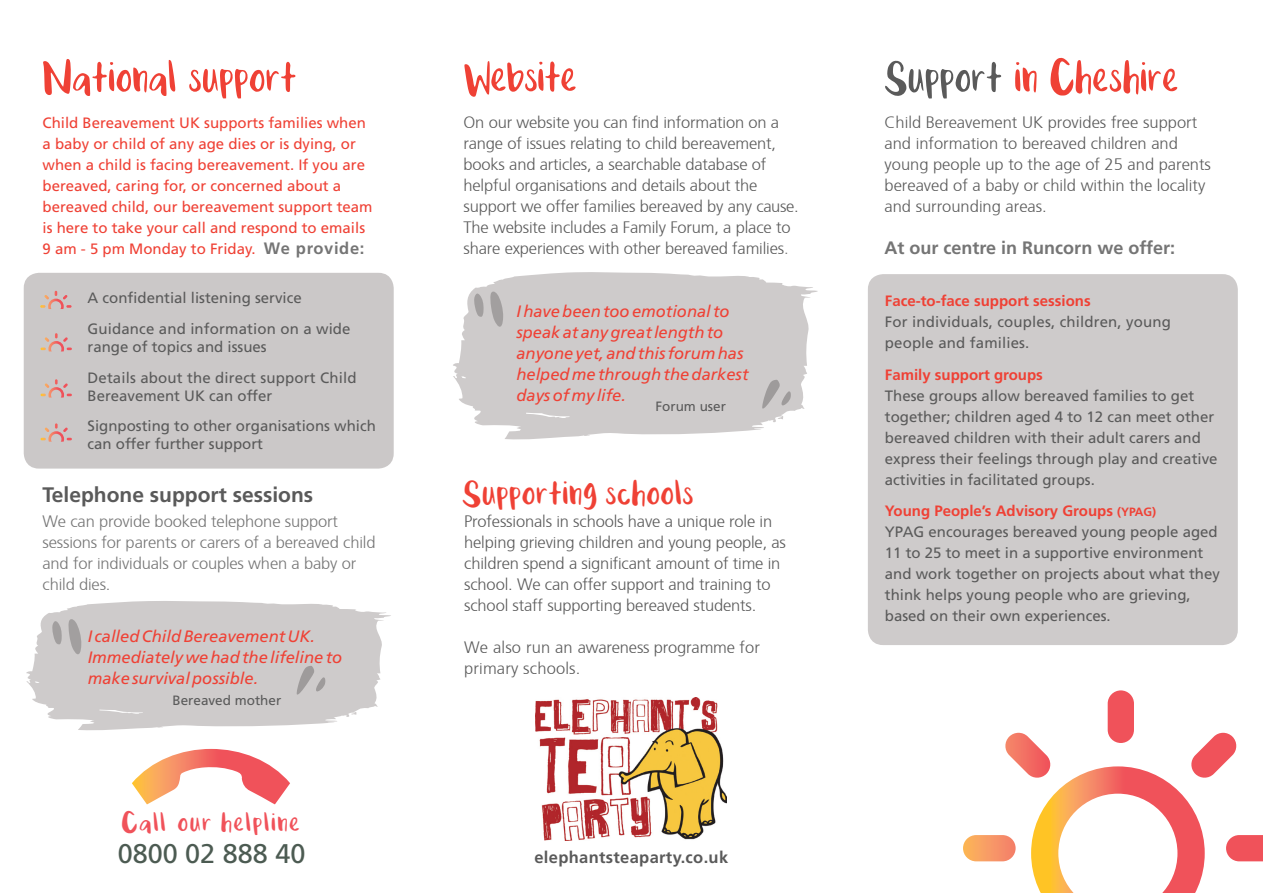
<style>
.page{position:relative;width:1263px;height:893px;background:#fff}
.page>*{position:absolute;margin:0;border:0;box-sizing:border-box;transform-origin:0 0}
.t1{font:58.5px "Mix Quixotic";letter-spacing:.02em;color:#ef4135}
.t2{font:45.6px "Mix Quixotic";letter-spacing:.03em;color:#ef4135;scale:1.05 1}
.t3{font:34.8px "Mix Quixotic";letter-spacing:.06em;color:#f0525a;scale:1.08 1}
.t4{font:27px "Frutiger LT Std";color:#4c5b52}
.t5{font:700 21px "Frutiger LT Std";color:#5a5a5a}
.t6{font:700 18px "Frutiger LT Std";color:#757575}
.t7{font:300 16.5px/21px "Frutiger";letter-spacing:-.01em;color:#5a5a5a}
.t8{font:italic 16.5px/21px "Frutiger LT Std";color:#ef4135}
.t9{font:300 16.5px/21px "Frutiger";letter-spacing:-.01em;color:#757575}
.t10{font:300 16.5px/21px "Frutiger";letter-spacing:.01em;color:#5a5a5a}
.t11{font:700 16.5px "Frutiger LT Std";letter-spacing:.02em;color:#5a5a5a}
.t12{font:15px/21px "Frutiger LT Std";color:#5a5a5a}
.t13{font:15px/21px "Frutiger LT Std";color:#ef4135}
.t14{font:700 15px "Frutiger LT Std";color:#ef4135}
.t15{font:13.5px "Frutiger LT Std";color:#5a5a5a}
.s1{font-weight:700;font-size:16.5px;color:#757575}
.s2{color:#5a5a5a}
.s3{color:#757575}
.s4{font-weight:700;color:#ef4135}
.s5{font-weight:700;font-size:12px;color:#ef4135}
</style>
<div class="page">
<svg style="left:132px;top:749px;width:158px;height:55px"></svg>
<div style="left:868px;top:274px;width:370px;height:371px;background:#cecbcb;border-radius:15px"></div>
<img style="left:536px;top:697px;width:190px;height:144px">
<svg style="left:453px;top:272px;width:365px;height:168px;fill:#cecbcb"></svg>
<svg style="left:474px;top:292px;width:29px;height:35px"></svg>
<svg style="left:762px;top:380px;width:29px;height:29px"></svg>
<svg style="left:963px;top:690px;width:300px;height:172px"></svg>
<svg style="left:1031px;top:766px;width:174px;height:127px"></svg>
<svg style="left:26px;top:601px;width:365px;height:130px;fill:#cecbcb"></svg>
<svg style="left:52px;top:619px;width:29px;height:36px"></svg>
<svg style="left:296px;top:666px;width:29px;height:29px"></svg>
<div style="left:24px;top:273px;width:370px;height:196px;background:#cbc8c8;border-radius:15px"></div>
<svg style="left:40px;top:291px;width:32px;height:18px"></svg>
<svg style="left:41px;top:333px;width:31px;height:18px"></svg>
<svg style="left:41px;top:379px;width:31px;height:19px"></svg>
<svg style="left:41px;top:423px;width:31px;height:19px"></svg>
<h1 class="t1" style="left:43px;top:41px;width:255px">National support</h1>
<p class="t13" style="left:43px;top:112px;width:332px">Child Bereavement UK supports families when a baby or child of any age dies or is dying, or when a child is facing bereavement. If you are bereaved, caring for, or concerned about a bereaved child, our bereavement support team is here to take your call and respond to emails 9 am - 5 pm Monday to Friday. <span class="s1">We provide:</span></p>
<p class="t12" style="left:88px;top:283px;width:264px;line-height:30.8px">A confidential listening service<br>Guidance and information on a wide</p>
<p class="t12" style="left:88px;top:331px;width:270px;line-height:30.8px">range of topics and issues<br>Details about the direct support Child</p>
<p class="t12" style="left:88px;top:380px;width:290px;line-height:30.8px">Bereavement UK can offer<br>Signposting to other organisations which</p>
<p class="t12" style="left:88px;top:434px;width:177px">can offer further support</p>
<h3 class="t5" style="left:43px;top:482px;width:272px">Telephone support sessions</h3>
<p class="t9" style="left:43px;top:509px;width:334px">We can provide booked telephone support sessions for parents or carers of a bereaved child and for individuals or couples when a baby or child dies.</p>
<p class="t8" style="left:88px;top:626px;width:256px">I called Child Bereavement UK.<br>Immediately we had the lifeline to make survival possible.</p>
<p class="t15" style="left:173px;top:692px;width:110px">Bereaved mother</p>
<h3 class="t3" style="left:122px;top:800px;width:166px">Call our helpline</h3>
<h3 class="t4" style="left:118px;top:838px;width:189px">0800 02 888 40</h3>
<h1 class="t1" style="left:464px;top:40px;width:114px">Website</h1>
<h1 class="t1" style="left:884px;top:41px;width:295px"><span class="s2">Support</span> in Cheshire</h1>
<p class="t7" style="left:463px;top:110px;width:337px">On our website you can find information on a range of issues relating to child bereavement, books and articles, a searchable database of helpful organisations and details about the support we offer families bereaved by any cause.<br>The website includes a Family Forum, a place to share experiences with other bereaved families<span class="s3">.</span></p>
<p class="t8" style="left:516px;top:300px;width:233px">I have been too emotional to speak at any great length to anyone yet, and this forum has helped me through the darkest days of my life.</p>
<p class="t15" style="left:655px;top:398px;width:72px">Forum user</p>
<h2 class="t2" style="left:462px;top:464px;width:221px">Supporting schools</h2>
<p class="t7" style="left:464px;top:509px;width:323px">Professionals in schools have a unique role in helping grieving children and young people, as children spend a significant amount of time in school. We can offer support and training to school staff supporting bereaved students.</p>
<p class="t10" style="left:464px;top:635px;width:297px">We also run an awareness programme for primary schools.</p>
<p class="t11" style="left:534px;top:847px;width:195px">elephantsteaparty.co.uk</p>
<p class="t7" style="left:884px;top:110px;width:328px">Child Bereavement UK provides free support and information to bereaved children and young people up to the age of 25 and parents bereaved of a baby or child within the locality and surrounding areas.</p>
<p class="t6" style="left:884px;top:237px;width:292px">At our centre in Runcorn we offer:</p>
<p class="t14" style="left:885px;top:292px;width:207px">Face-to-face support sessions</p>
<p class="t12" style="left:885px;top:311px;width:288px">For individuals, couples, children, young people and families.</p>
<p class="t14" style="left:885px;top:365px;width:160px">Family support groups</p>
<p class="t12" style="left:885px;top:385px;width:334px">These groups allow bereaved families to get together; children aged 4 to 12 can meet other bereaved children with their adult carers and express their feelings through play and creative activities in facilitated groups.</p>
<p class="t12" style="left:885px;top:500px;width:337px"><span class="s4">Young People’s Advisory Groups</span> <span class="s5">(YPAG)<br></span>YPAG encourages bereaved young people aged 11 to 25 to meet in a supportive environment and work together on projects about what they think helps young people who are grieving, based on their own experiences.</p>
</div>
